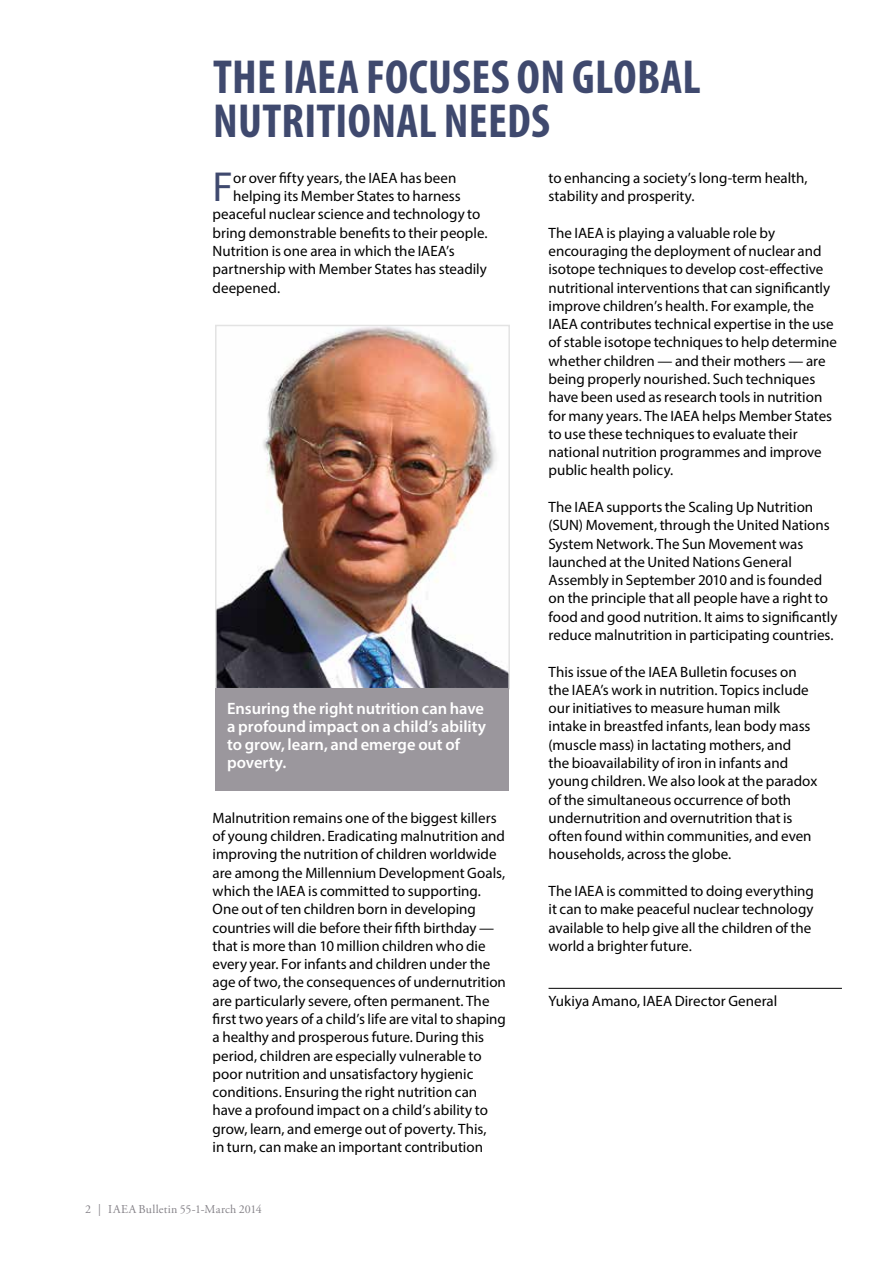
<style>
.page{position:relative;width:893px;height:1263px;background:#fff}
.page>*{position:absolute;margin:0;border:0;box-sizing:border-box;transform-origin:0 0}
.t1{font:700 condensed 48px/43.5px "Myriad Pro";letter-spacing:.005em;color:#3f496e}
.t2{font:42.15px "Myriad Pro";color:#3f496e}
.t3{font:600 16.5px/18px "Myriad Pro";letter-spacing:-.005em;color:#fff}
.t4{font:15px/18.3px "Myriad Pro";color:#000}
.t5{font:12px "Adobe Garamond Pro";letter-spacing:.02em;color:#858288}
</style>
<div class="page">
<img style="left:218px;top:328px;width:289px;height:358px">
<div style="left:215px;top:325px;width:295px;height:364px;border:2px solid #e3e3e3"></div>
<div style="left:216px;top:689px;width:293px;height:102px;background:#9b979d"></div>
<hr style="left:548px;top:988px;width:294px;height:1px;background:#000">
<h1 class="t1" style="left:213px;top:55px;width:489px">THE IAEA FOCUSES ON GLOBAL<br>NUTRITIONAL NEEDS</h1>
<h2 class="t2" style="left:213px;top:161px;width:22px">F</h2>
<p class="t4" style="left:233px;top:168px;width:225px">or over fifty years, the IAEA has been</p>
<p class="t4" style="left:233px;top:187px;width:229px">helping its Member States to harness</p>
<p class="t4" style="left:213px;top:205px;width:269px">peaceful nuclear science and technology to</p>
<p class="t4" style="left:213px;top:223px;width:277px">bring demonstrable benefits to their people.</p>
<p class="t4" style="left:213px;top:242px;width:244px">Nutrition is one area in which the IAEA’s</p>
<p class="t4" style="left:213px;top:260px;width:276px">partnership with Member States has steadily</p>
<p class="t4" style="left:213px;top:278px;width:69px">deepened.</p>
<p class="t3" style="left:227px;top:699px;width:260px">Ensuring the right nutrition can have a profound impact on a child’s ability to grow, learn, and emerge out of poverty.</p>
<p class="t4" style="left:213px;top:808px;width:295px">Malnutrition remains one of the biggest killers of young children. Eradicating malnutrition and improving the nutrition of children worldwide are among the Millennium Development Goals, which the IAEA is committed to supporting.<br>One out of ten children born in developing countries will die before their fifth birthday — that is more than 10 million children who die every year. For infants and children under the age of two, the consequences of undernutrition are particularly severe, often permanent. The first two years of a child’s life are vital to shaping a healthy and prosperous future. During this period, children are especially vulnerable to poor nutrition and unsatisfactory hygienic conditions. Ensuring the right nutrition can have a profound impact on a child’s ability to grow, learn, and emerge out of poverty. This,<br>in turn, can make an important contribution</p>
<p class="t5" style="left:85px;top:1201px;width:178px">2 | IAEA Bulletin 55-1-March 2014</p>
<p class="t4" style="left:548px;top:168px;width:261px">to enhancing a society’s long-term health, stability and prosperity.</p>
<p class="t4" style="left:548px;top:223px;width:290px">The IAEA is playing a valuable role by encouraging the deployment of nuclear and isotope techniques to develop cost-effective nutritional interventions that can significantly improve children’s health. For example, the IAEA contributes technical expertise in the use of stable isotope techniques to help determine whether children — and their mothers — are being properly nourished. Such techniques have been used as research tools in nutrition for many years. The IAEA helps Member States to use these techniques to evaluate their national nutrition programmes and improve public health policy.</p>
<p class="t4" style="left:548px;top:498px;width:290px">The IAEA supports the Scaling Up Nutrition (SUN) Movement, through the United Nations System Network. The Sun Movement was launched at the United Nations General Assembly in September 2010 and is founded on the principle that all people have a right to food and good nutrition. It aims to significantly reduce malnutrition in participating countries.</p>
<p class="t4" style="left:548px;top:662px;width:270px">This issue of the IAEA Bulletin focuses on the IAEA’s work in nutrition. Topics include our initiatives to measure human milk intake in breastfed infants, lean body mass (muscle mass) in lactating mothers, and<br>the bioavailability of iron in infants and young children. We also look at the paradox of the simultaneous occurrence of both undernutrition and overnutrition that is often found within communities, and even households, across the globe.</p>
<p class="t4" style="left:548px;top:882px;width:267px">The IAEA is committed to doing everything it can to make peaceful nuclear technology available to help give all the children of the world a brighter future.</p>
<p class="t4" style="left:548px;top:991px;width:230px">Yukiya Amano, IAEA Director General</p>
</div>
